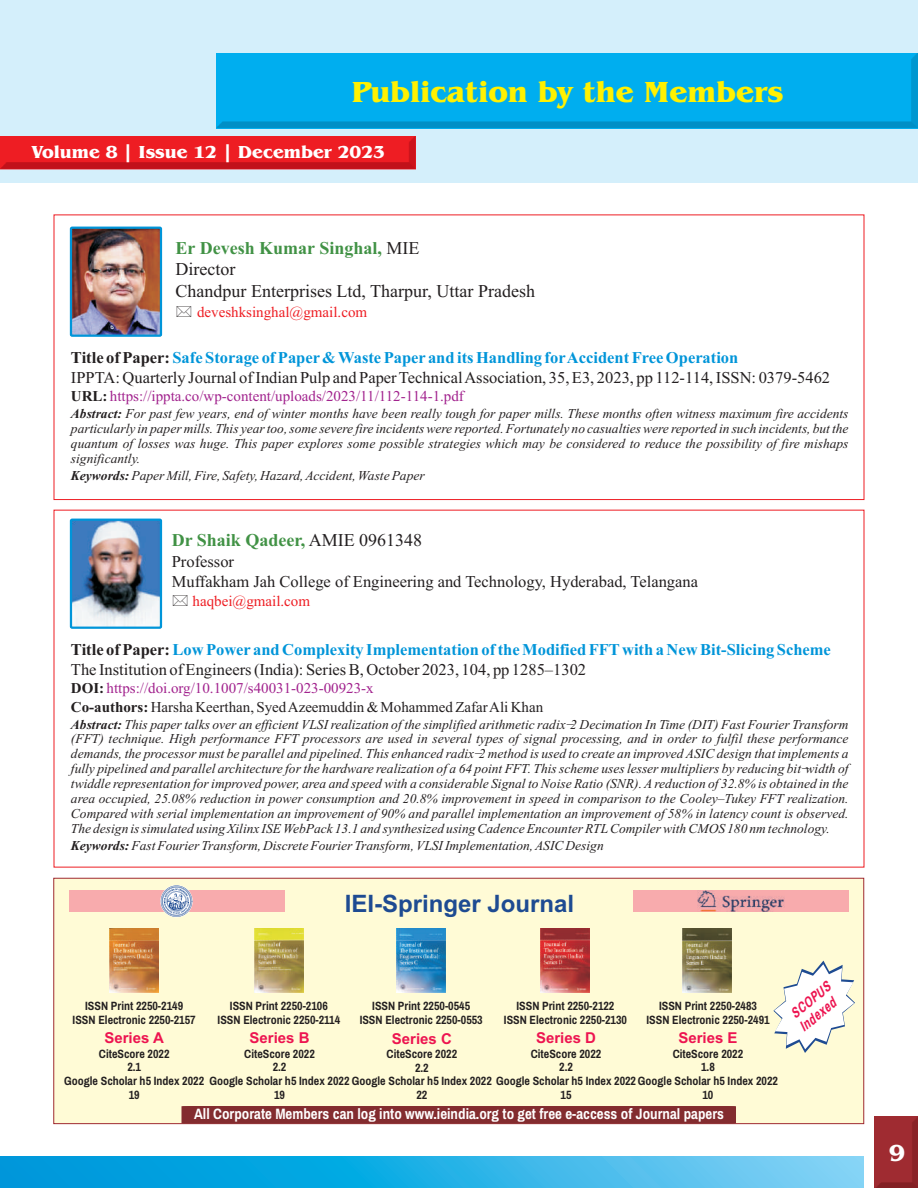
<style>
.page{position:relative;width:918px;height:1188px;background:#fff}
.page>*{position:absolute;margin:0;border:0;box-sizing:border-box;transform-origin:0 0}
.t1{font:700 30px "Benguiat IT Cby BT";color:#fff101}
.t2{font:700 24px "Arial";color:#1e4b92}
.t3{font:700 24px "Benguiat IT Cby BT";color:#fff}
.t4{font:700 21px "Arial Narrow";color:#fff}
.t5{font:18px/21.9px "Times New Roman";color:#231f20}
.t6{font:700 18px "Benguiat IT Cby BT";color:#fff}
.t7{font:700 18px "Times New Roman";color:#419245}
.t8{font:16.5px/20.1px "Times New Roman";color:#231f20}
.t9{font:700 16.5px/20.1px "Times New Roman";color:#0095d9}
.t10{font:15px/18.3px "Times New Roman";color:#231f20}
.t11{font:700 15px "Archivo Narrow";color:#fff}
.t12{font:15px "Times New Roman";color:#a2238e}
.t13{font:15px "Times New Roman";color:#ee1d23}
.t14{font:700 15px "Arial";color:#ed1450}
.t15{font:italic 700 14.55px/16px "Archivo Narrow";color:#ed1450;scale:.88 1}
.t16{font:italic 13.5px/15px "Times New Roman";color:#231f20;text-align:justify}
.t17{font:700 12px/13.6px "Archivo Narrow";color:#231f20;text-align:center}
.s1{font-weight:700;color:#419245}
.s2{font-weight:700}
.s3{font-weight:700;color:#0095d9}
.s4{font-weight:700;color:#231f20}
.s5{font-weight:400;color:#231f20}
.s6{color:#231f20}
.s7{color:#a2238e}
</style>
<div class="page">
<img style="left:875px;top:1117px;width:43px;height:71px">
<svg style="left:0;top:1156px;width:864px;height:32px;background:#2cb2e6"></svg>
<div style="left:0;top:0;width:918px;height:183px;background:#d4effb"></div>
<img style="left:216px;top:53px;width:702px;height:76px">
<img style="left:0;top:137px;width:416px;height:32px">
<div style="left:53px;top:878px;width:811px;height:246px;background:#fffbd6;border:1px solid #9f2a30"></div>
<img style="left:396px;top:928px;width:50px;height:65px">
<img style="left:110px;top:928px;width:48px;height:65px">
<img style="left:683px;top:928px;width:49px;height:65px">
<img style="left:541px;top:928px;width:49px;height:65px">
<img style="left:254px;top:928px;width:49px;height:65px">
<div style="left:69px;top:890px;width:216px;height:22px;background:#f8abad"></div>
<div style="left:633px;top:890px;width:216px;height:22px;background:#f8abad"></div>
<img style="left:698px;top:890px;width:86px;height:22px">
<svg style="left:160px;top:885px;width:33px;height:32px"></svg>
<svg style="left:161px;top:886px;width:31px;height:31px"></svg>
<svg style="left:773px;top:961px;width:82px;height:92px"></svg>
<div style="left:182px;top:1106px;width:554px;height:18px;background:#832c2f"></div>
<img style="left:71px;top:520px;width:90px;height:108px">
<div style="left:70px;top:519px;width:92px;height:110px;border:2px solid #0095d9"></div>
<img style="left:71px;top:228px;width:90px;height:108px">
<div style="left:70px;top:227px;width:92px;height:110px;border:2px solid #0095d9"></div>
<h1 class="t1" style="left:351px;top:79px;width:433px">Publication by the Members</h1>
<h3 class="t6" style="left:32px;top:144px;width:355px">Volume 8 | Issue 12 | December 2023</h3>
<h3 class="t4" style="left:59px;top:143px;width:300px">Volume 8 | Issue 2 | February 2023</h3>
<h3 class="t5" style="left:176px;top:238px;width:361px"><span class="s1">Er Devesh Kumar Singhal,</span> MIE<br>Director<br>Chandpur Enterprises Ltd, Tharpur, Uttar Pradesh</h3>
<p class="t13" style="left:197px;top:306px;width:172px">deveshksinghal@gmail.com</p>
<p class="t8" style="left:71px;top:349px;width:761px"><span class="s2">Title of Paper:</span><span class="s3">Safe Storage of Paper&amp; Waste Paper and its Handling forAccident Free Operation<br></span>IPPTA: Quarterly Journal of Indian Pulp and Paper Technical Association, 35, E3, 2023, pp 112-114, ISSN: 0379-5462</p>
<p class="t12" style="left:71px;top:391px;width:395px"><span class="s4">URL:</span>https://ippta.co/wp-content/uploads/2023/11/112-114-1.pdf</p>
<p class="t16" style="left:71px;top:407px;width:779px"><span class="s2">Abstract:</span> For past few years, end of winter months have been really tough for paper mills. These months often witness maximum fire accidents particularly in paper mills. This year too, some severe fire incidents were reported. Fortunately no casualties were reported in such incidents, but the quantum of losses was huge. This paper explores some possible strategies which may be considered to reduce the possibility of fire mishaps significantly.</p>
<p class="t16" style="left:71px;top:469px;width:355px"><span class="s2">Keywords:</span>Paper Mill, Fire, Safety, Hazard, Accident, Waste Paper</p>
<h3 class="t7" style="left:172px;top:534px;width:252px">Dr Shaik Qadeer, <span class="s5">AMIE 0961348</span></h3>
<p class="t8" style="left:172px;top:553px;width:528px">Professor<br>Muffakham Jah College of Engineering and Technology, Hyderabad, Telangana</p>
<p class="t13" style="left:193px;top:595px;width:119px">haqbei@gmail.com</p>
<p class="t9" style="left:71px;top:641px;width:761px"><span class="s6">Title of Paper:</span>Low Power and Complexity Implementation of the Modified FFTwith a New Bit-Slicing Scheme<br><span class="s5">The Institution of Engineers (India): Series B, October 2023, 104, pp 1285–1302</span></p>
<p class="t10" style="left:71px;top:681px;width:474px"><span class="s2">DOI:</span><span class="s7">https://doi.org/10.1007/s40031-023-00923-x<br></span><span class="s2">Co-authors:</span> Harsha Keerthan, Syed Azeemuddin &amp; Mohammed Zafar Ali Khan</p>
<p class="t16" style="left:71px;top:718px;width:779px"><span class="s2">Abstract:</span> This paper talks over an efficient VLSI realization of the simplified arithmetic radix-2 Decimation In Time (DIT) Fast Fourier Transform (FFT) technique. High performance FFT processors are used in several types of signal processing, and in order to fulfil these performance demands, the processor must be parallel and pipelined. This enhanced radix-2 method is used to create an improved ASIC design that implements a fully pipelined and parallel architecture for the hardware realization of a 64 point FFT. This scheme uses lesser multipliers by reducing bit-width of twiddle representation for improved power, area and speed with a considerable Signal to Noise Ratio (SNR). A reduction of 32.8% is obtained in the area occupied, 25.08% reduction in power consumption and 20.8% improvement in speed in comparison to the Cooley–Tukey FFT realization.<br>Compared with serial implementation an improvement of 90% and parallel implementation an improvement of 58% in latency count is observed.<br>The design is simulated using Xilinx ISE WebPack 13.1 and synthesized using Cadence Encounter RTLCompiler with CMOS 180 nm technology.</p>
<p class="t16" style="left:71px;top:839px;width:534px"><span class="s2">Keywords:</span> Fast Fourier Transform, Discrete Fourier Transform, VLSI Implementation, ASIC Design</p>
<h2 class="t2" style="left:345px;top:894px;width:231px">IEI-Springer Journal</h2>
<p class="t17" style="left:73px;top:1000px;width:125px">ISSN Print 2250-2149<br>ISSN Electronic 2250-2157</p>
<p class="t17" style="left:647px;top:1000px;width:125px">ISSN Print 2250-2483<br>ISSN Electronic 2250-2491</p>
<p class="t17" style="left:218px;top:1000px;width:124px">ISSN Print 2250-2106<br>ISSN Electronic 2250-2114</p>
<p class="t17" style="left:360px;top:1000px;width:125px">ISSN Print 2250-0545<br>ISSN Electronic 2250-0553</p>
<p class="t17" style="left:504px;top:1000px;width:125px">ISSN Print 2250-2122<br>ISSN Electronic 2250-2130</p>
<p class="t14" style="left:104px;top:1032px;width:61px">Series A</p>
<p class="t17" style="left:99px;top:1048px;width:72px">CiteScore 2022</p>
<p class="t17" style="left:127px;top:1061px;width:15px">2.1</p>
<p class="t17" style="left:64px;top:1075px;width:715px">Google Scholar h5 Index 2022 Google Scholar h5 Index 2022 Google Scholar h5 Index 2022 Google Scholar h5 Index 2022Google Scholar h5 Index 2022</p>
<p class="t17" style="left:129px;top:1089px;width:12px">19</p>
<p class="t14" style="left:250px;top:1032px;width:62px">Series B</p>
<p class="t17" style="left:244px;top:1048px;width:72px">CiteScore 2022<br>2.2</p>
<p class="t17" style="left:274px;top:1089px;width:12px">19</p>
<p class="t14" style="left:536px;top:1032px;width:62px">Series D</p>
<p class="t17" style="left:531px;top:1048px;width:72px">CiteScore 2022<br>2.2</p>
<p class="t17" style="left:561px;top:1089px;width:12px">15</p>
<p class="t14" style="left:678px;top:1032px;width:61px">Series E</p>
<p class="t17" style="left:673px;top:1048px;width:72px">CiteScore 2022<br>1.8</p>
<p class="t17" style="left:702px;top:1089px;width:12px">10</p>
<p class="t14" style="left:392px;top:1033px;width:62px">Series C</p>
<p class="t17" style="left:387px;top:1048px;width:72px">CiteScore 2022<br>2.2</p>
<p class="t17" style="left:416px;top:1089px;width:12px">22</p>
<p class="t11" style="left:194px;top:1108px;width:531px">All Corporate Members can log into www.ieindia.org to get free e-access of Journal papers</p>
<p class="t15" style="left:787px;top:1011px;width:57px;rotate:-39deg">SCOPUS<br>Indexed</p>
<h2 class="t3" style="left:889px;top:1142px;width:17px">9</h2>
</div>
